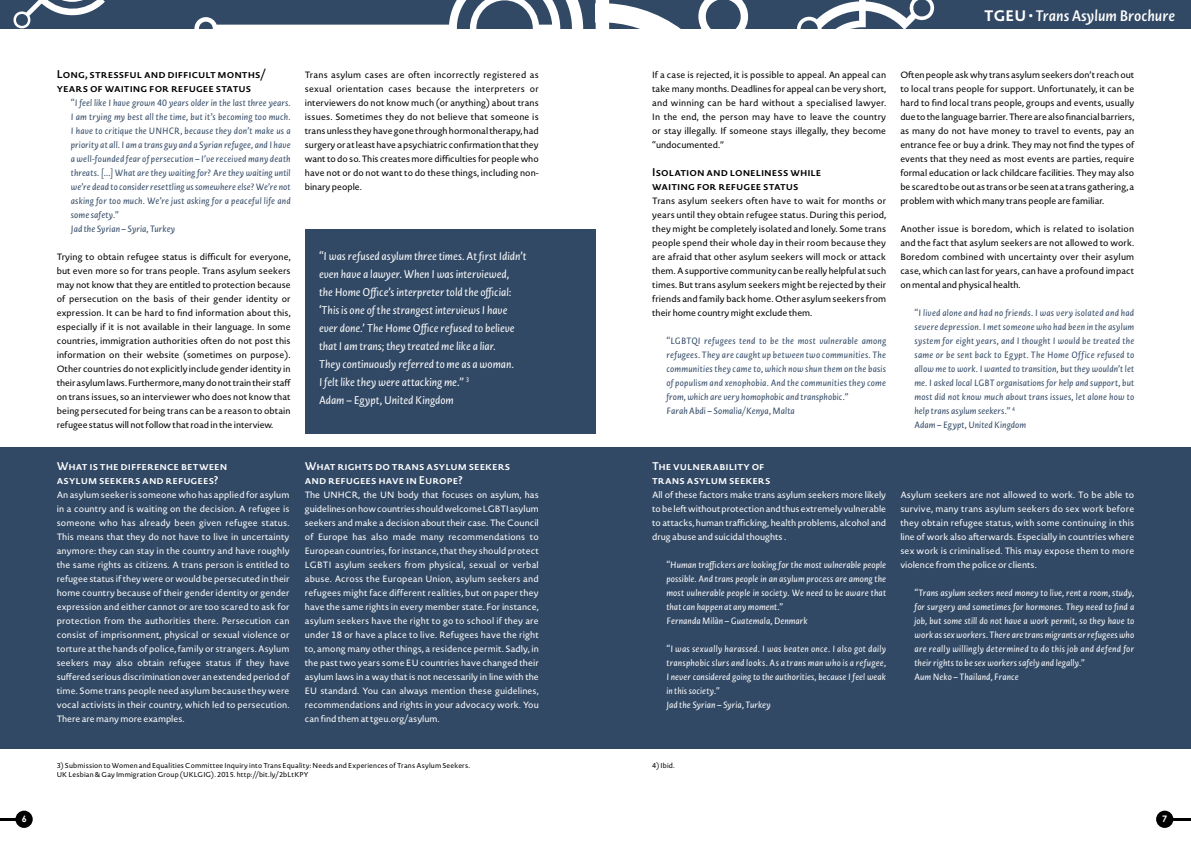
<style>
.page{position:relative;width:1191px;height:842px;background:#fff}
.page>*{position:absolute;margin:0;border:0;box-sizing:border-box;transform-origin:0 0}
.t1{font:italic 600 15px "Novel Sans Pro";color:#fff}
.t2{font:italic 11px/18px "Novel Sans Pro";color:#fff}
.t3{font:600 11px/14px "Novel Sans Pro";color:#fff}
.t4{font:600 11px/14px "Novel Sans Pro";color:#000}
.t5{font:9px/14px "Novel Sans Pro";color:#000;text-align:justify}
.t6{font:9px/14px "Novel Sans Pro";color:#fff;text-align:justify}
.t7{font:italic 9px/14px "Novel Sans Pro";letter-spacing:.015em;color:#324965}
.t8{font:italic 9px/14px "Novel Sans Pro";letter-spacing:.01em;color:#fff}
.t9{font:700 9px "Century Gothic";color:#fff}
.t10{font:7px/9px "Novel Sans Pro";letter-spacing:.025em;color:#000}
.s1{font-weight:700;font-style:normal}
</style>
<div class="page">
<div style="left:305px;top:230px;width:290px;height:204px;background:#324965"></div>
<div style="left:0;top:447px;width:595px;height:301px;background:#324965"></div>
<div style="left:595px;top:447px;width:596px;height:301px;background:#324965"></div>
<div style="left:595px;top:0;width:596px;height:29px;background:#324965"></div>
<div style="left:0;top:0;width:595px;height:29px;background:#324965"></div>
<svg style="left:13px;top:0;width:92px;height:29px"></svg>
<svg style="left:797px;top:0;width:138px;height:29px"></svg>
<svg style="left:194px;top:0;width:555px;height:29px"></svg>
<div style="left:15px;top:811px;width:18px;height:17px;background:#000;border-radius:50%"></div>
<svg style="left:0;top:818px;width:15px;height:2px"></svg>
<hr style="left:1171px;top:818px;width:20px;height:2px;background:#000">
<div style="left:1156px;top:811px;width:17px;height:17px;background:#000;border-radius:50%"></div>
<h1 class="t1" style="left:984px;top:5px;width:192px"><span class="s1">TGEU •</span> Trans Asylum Brochure</h1>
<p class="t4" style="left:57px;top:67px;width:210px">Long, stressful and difficult months/ years of waiting for refugee status</p>
<p class="t7" style="left:71px;top:96px;width:221px">“I feel like I have grown 40 years older in the last three years.<br>I am trying my best all the time, but it’s becoming too much.<br>I have to critique the UNHCR, because they don’t make us a priority at all. I am a trans guy and a Syrian refugee, and I have a well-founded fear of persecution – I’ve received many death threats. [...] What are they waiting for? Are they waiting until we’re dead to consider resettling us somewhere else? We’re not asking for too much. We’re just asking for a peaceful life and some safety.”<br>Jad the Syrian – Syria, Turkey</p>
<p class="t5" style="left:57px;top:250px;width:236px">Trying to obtain refugee status is difficult for everyone, but even more so for trans people. Trans asylum seekers may not know that they are entitled to protection because of persecution on the basis of their gender identity or expression. It can be hard to find information about this, especially if it is not available in their language. In some countries, immigration authorities often do not post this information on their website (sometimes on purpose).<br>Other countries do not explicitly include gender identity in their asylum laws. Furthermore, many do not train their staff on trans issues, so an interviewer who does not know that being persecuted for being trans can be a reason to obtain refugee status will not follow that road in the interview.</p>
<p class="t3" style="left:57px;top:459px;width:172px">What is the difference between asylum seekers and refugees?</p>
<p class="t6" style="left:57px;top:488px;width:234px">An asylum seeker is someone who has applied for asylum in a country and is waiting on the decision. A refugee is someone who has already been given refugee status.<br>This means that they do not have to live in uncertainty anymore: they can stay in the country and have roughly the same rights as citizens. A trans person is entitled to refugee status if they were or would be persecuted in their home country because of their gender identity or gender expression and either cannot or are too scared to ask for protection from the authorities there. Persecution can consist of imprisonment, physical or sexual violence or torture at the hands of police, family or strangers. Asylum seekers may also obtain refugee status if they have suffered serious discrimination over an extended period of time. Some trans people need asylum because they were vocal activists in their country, which led to persecution.<br>There are many more examples.</p>
<p class="t5" style="left:305px;top:68px;width:235px">Trans asylum cases are often incorrectly registered as sexual orientation cases because the interpreters or interviewers do not know much (or anything) about trans issues. Sometimes they do not believe that someone is trans unless they have gone through hormonal therapy, had surgery or at least have a psychiatric confirmation that they want to do so. This creates more difficulties for people who have not or do not want to do these things, including non&shy;binary people.</p>
<p class="t2" style="left:319px;top:247px;width:209px">“I was refused asylum three times. At first Ididn’t even have a lawyer. When I was interviewed,<br>the Home Office’s interpreter told the official: ‘This is one of the strangest interviews I have ever done.’ The Home Office refused to believe that I am trans; they treated me like a liar.<br>They continuously referred to me as a woman.<br>I felt like they were attacking me.” <sup>3<br></sup>Adam – Egypt, United Kingdom</p>
<p class="t3" style="left:305px;top:459px;width:207px">What rights do trans asylum seekers and refugees have in Europe?</p>
<p class="t6" style="left:305px;top:488px;width:235px">The UNHCR, the UN body that focuses on asylum, has guidelines on how countries should welcome LGBTI asylum seekers and make a decision about their case. The Council of Europe has also made many recommendations to European countries, for instance, that they should protect LGBTI asylum seekers from physical, sexual or verbal abuse. Across the European Union, asylum seekers and refugees might face different realities, but on paper they have the same rights in every member state. For instance, asylum seekers have the right to go to school if they are under 18 or have a place to live. Refugees have the right to, among many other things, a residence permit. Sadly, in the past two years some EU countries have changed their asylum laws in a way that is not necessarily in line with the EU standard. You can always mention these guidelines, recommendations and rights in your advocacy work. You can find them at tgeu.org/asylum.</p>
<p class="t5" style="left:652px;top:68px;width:235px">If a case is rejected, it is possible to appeal. An appeal can take many months. Deadlines for appeal can be very short, and winning can be hard without a specialised lawyer.<br>In the end, the person may have to leave the country or stay illegally. If someone stays illegally, they become “undocumented.”</p>
<p class="t4" style="left:652px;top:165px;width:171px">Isolation and loneliness while waiting for refugee status</p>
<p class="t5" style="left:652px;top:194px;width:235px">Trans asylum seekers often have to wait for months or years until they obtain refugee status. During this period, they might be completely isolated and lonely. Some trans people spend their whole day in their room because they are afraid that other asylum seekers will mock or attack them. A supportive community can be really helpful at such times. But trans asylum seekers might be rejected by their friends and family back home. Other asylum seekers from their home country might exclude them.</p>
<p class="t7" style="left:666px;top:334px;width:221px">“LGBTQI refugees tend to be the most vulnerable among refugees. They are caught up between two communities. The communities they came to, which now shun them on the basis of populism and xenophobia. And the communities they come from, which are very homophobic and transphobic.”<br>Farah Abdi – Somalia/Kenya, Malta</p>
<p class="t3" style="left:652px;top:459px;width:120px">The vulnerability of trans asylum seekers</p>
<p class="t6" style="left:652px;top:488px;width:235px">All of these factors make trans asylum seekers more likely to be left without protection and thus extremely vulnerable to attacks, human trafficking, health problems, alcohol and drug abuse and suicidal thoughts .</p>
<p class="t8" style="left:666px;top:558px;width:221px">“Human traffickers are looking for the most vulnerable people possible. And trans people in an asylum process are among the most vulnerable people in society. We need to be aware that that can happen at any moment.”<br>Fernanda Milàn – Guatemala, Denmark</p>
<p class="t8" style="left:666px;top:642px;width:221px">“I was sexually harassed. I was beaten once. I also got daily transphobic slurs and looks. As a trans man who is a refugee, I never considered going to the authorities, because I feel weak in this society.”<br>Jad the Syrian – Syria, Turkey</p>
<p class="t5" style="left:900px;top:68px;width:235px">Often people ask why trans asylum seekers don’t reach out to local trans people for support. Unfortunately, it can be hard to find local trans people, groups and events, usually due to the language barrier. There are also financial barriers, as many do not have money to travel to events, pay an entrance fee or buy a drink. They may not find the types of events that they need as most events are parties, require formal education or lack childcare facilities. They may also be scared to be out as trans or be seen at a trans gathering, a problem with which many trans people are familiar.</p>
<p class="t5" style="left:900px;top:222px;width:235px">Another issue is boredom, which is related to isolation and the fact that asylum seekers are not allowed to work.<br>Boredom combined with uncertainty over their asylum case, which can last for years, can have a profound impact on mental and physical health.</p>
<p class="t7" style="left:914px;top:306px;width:221px">“I lived alone and had no friends. I was very isolated and had severe depression. I met someone who had been in the asylum system for eight years, and I thought I would be treated the same or be sent back to Egypt. The Home Office refused to allow me to work. I wanted to transition, but they wouldn’t let me. I asked local LGBT organisations for help and support, but most did not know much about trans issues, let alone how to help trans asylum seekers.” <sup>4<br></sup>Adam – Egypt, United Kingdom</p>
<p class="t6" style="left:900px;top:488px;width:235px">Asylum seekers are not allowed to work. To be able to survive, many trans asylum seekers do sex work before they obtain refugee status, with some continuing in this line of work also afterwards. Especially in countries where sex work is criminalised. This may expose them to more violence from the police or clients.</p>
<p class="t8" style="left:914px;top:586px;width:221px">“Trans asylum seekers need money to live, rent a room, study, for surgery and sometimes for hormones. They need to find a job, but some still do not have a work permit, so they have to work as sex workers. There are trans migrants or refugees who are really willingly determined to do this job and defend for their rights to be sex workers safely and legally.”<br>Aum Neko – Thailand, France</p>
<p class="t10" style="left:57px;top:761px;width:415px">3) Submission to Women and Equalities Committee Inquiry into Trans Equality: Needs and Experiences of Trans Asylum Seekers.<br>UK Lesbian &amp; Gay Immigration Group (UKLGIG). 2015. http://bit.ly/2bLtKPY</p>
<p class="t10" style="left:652px;top:761px;width:24px">4) Ibid.</p>
<p class="t9" style="left:22px;top:813px;width:7px">6</p>
<p class="t9" style="left:1162px;top:813px;width:7px">7</p>
</div>
